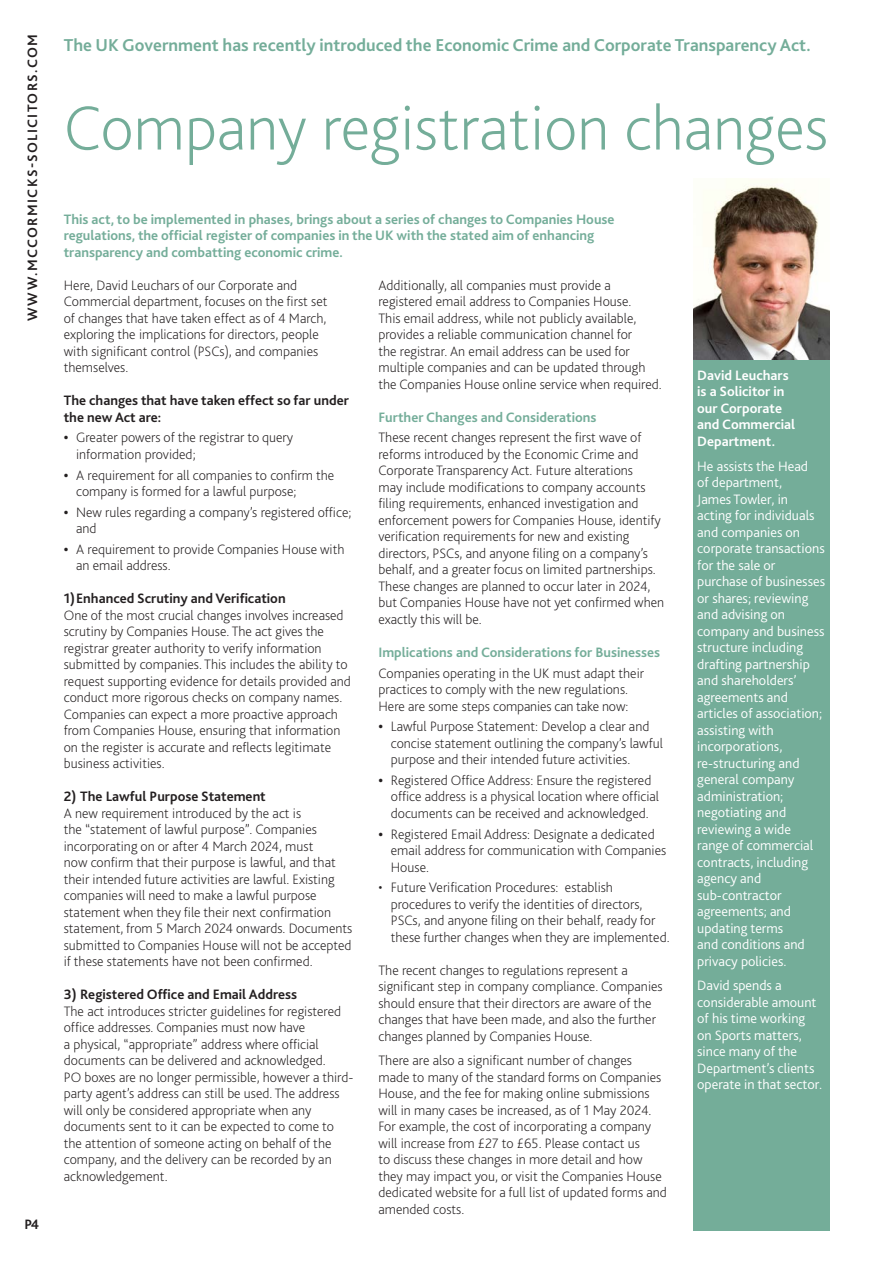
<style>
.page{position:relative;width:893px;height:1263px;background:#fff}
.page>*{position:absolute;margin:0;border:0;box-sizing:border-box;transform-origin:0 0}
.t1{font:200 65.25px "Bliss 2";color:#74ad99}
.t2{font:700 18px "Bliss 2";color:#74ad99}
.t3{font:200 14.25px/16.5px "Bliss 2";color:#231f20}
.Body_Copy{font:300 14.25px/16.5px "Bliss 2";color:#fff}
.t4{font:700 14.25px/16.5px "Bliss 2";color:#74ad99}
.t5{font:700 14.25px/16.5px "Bliss 2";color:#231f20}
.Body_Copy-2{font:700 14.25px/16.5px "Bliss 2";color:#fff}
.t6{font:700 14.25px "Bliss 2";letter-spacing:.095em;color:#231f20}
.s1{font-weight:700}
</style>
<div class="page">
<div style="left:693px;top:360px;width:136px;height:870px;background:#74ad99"></div>
<img style="left:693px;top:178px;width:136px;height:182px">
<p class="t6" style="left:24px;top:321px;width:289px;rotate:-90deg">WWW.MCCORMICKS-SOLICITORS.COM</p>
<p class="t5" style="left:25px;top:1216px;width:16px">P4</p>
<p class="t2" style="left:64px;top:33px;width:748px">The UK Government has recently introduced the Economic Crime and Corporate Transparency Act.</p>
<p class="t1" style="left:64px;top:87px;width:766px">Company registration changes</p>
<p class="t4" style="left:64px;top:211px;width:552px">This act, to be implemented in phases, brings about a series of changes to Companies House regulations, the official register of companies in the UK with the stated aim of enhancing transparency and combatting economic crime.</p>
<p class="t3" style="left:64px;top:277px;width:265px">Here, David Leuchars of our Corporate and Commercial department, focuses on the first set of changes that have taken effect as of 4 March, exploring the implications for directors, people with significant control (PSCs), and companies themselves.</p>
<p class="t5" style="left:64px;top:392px;width:287px">The changes that have taken effect so far under the new Act are:</p>
<p class="t3" style="left:76px;top:429px;width:219px;text-indent:-12px"><span class="s1">•</span> Greater powers of the registrar to query information provided;</p>
<p class="t3" style="left:76px;top:466px;width:260px;text-indent:-12px"><span class="s1">•</span> A requirement for all companies to confirm the company is formed for a lawful purpose;</p>
<p class="t3" style="left:76px;top:504px;width:277px;text-indent:-12px"><span class="s1">•</span> New rules regarding a company’s registered office; and</p>
<p class="t3" style="left:76px;top:541px;width:270px;text-indent:-12px"><span class="s1">•</span> A requirement to provide Companies House with an email address.</p>
<p class="t5" style="left:64px;top:590px;width:223px">1)Enhanced Scrutiny and Verification</p>
<p class="t3" style="left:64px;top:607px;width:289px">One of the most crucial changes involves increased scrutiny by Companies House. The act gives the registrar greater authority to verify information submitted by companies. This includes the ability to request supporting evidence for details provided and conduct more rigorous checks on company names.<br>Companies can expect a more proactive approach from Companies House, ensuring that information on the register is accurate and reflects legitimate business activities.</p>
<p class="t5" style="left:64px;top:788px;width:204px">2) The Lawful Purpose Statement</p>
<p class="t3" style="left:64px;top:805px;width:290px">A new requirement introduced by the act is<br>the “statement of lawful purpose”. Companies incorporating on or after 4 March 2024, must<br>now confirm that their purpose is lawful, and that their intended future activities are lawful. Existing companies will need to make a lawful purpose statement when they file their next confirmation statement, from 5 March 2024 onwards. Documents submitted to Companies House will not be accepted if these statements have not been confirmed.</p>
<p class="t5" style="left:64px;top:986px;width:235px">3) Registered Office and Email Address</p>
<p class="t3" style="left:64px;top:1003px;width:290px">The act introduces stricter guidelines for registered office addresses. Companies must now have<br>a physical, “appropriate” address where official documents can be delivered and acknowledged.<br>PO boxes are no longer permissible, however a third&shy;party agent’s address can still be used. The address will only be considered appropriate when any documents sent to it can be expected to come to the attention of someone acting on behalf of the company, and the delivery can be recorded by an acknowledgement.</p>
<p class="t3" style="left:378px;top:277px;width:285px">Additionally, all companies must provide a registered email address to Companies House.<br>This email address, while not publicly available, provides a reliable communication channel for<br>the registrar. An email address can be used for multiple companies and can be updated through the Companies House online service when required.</p>
<p class="t4" style="left:378px;top:409px;width:220px">Further Changes and Considerations</p>
<p class="t3" style="left:378px;top:429px;width:287px">These recent changes represent the first wave of reforms introduced by the Economic Crime and Corporate Transparency Act. Future alterations<br>may include modifications to company accounts filing requirements, enhanced investigation and enforcement powers for Companies House, identify verification requirements for new and existing directors, PSCs, and anyone filing on a company’s behalf, and a greater focus on limited partnerships.<br>These changes are planned to occur later in 2024, but Companies House have not yet confirmed when exactly this will be.</p>
<p class="t4" style="left:378px;top:644px;width:283px">Implications and Considerations for Businesses</p>
<p class="t3" style="left:378px;top:664px;width:267px">Companies operating in the UK must adapt their practices to comply with the new regulations.<br>Here are some steps companies can take now:</p>
<p class="t3" style="left:391px;top:718px;width:274px;text-indent:-12px"><span class="s1">•</span> Lawful Purpose Statement: Develop a clear and concise statement outlining the company’s lawful purpose and their intended future activities.</p>
<p class="t3" style="left:391px;top:772px;width:270px;text-indent:-12px"><span class="s1">•</span> Registered Office Address: Ensure the registered office address is a physical location where official documents can be received and acknowledged.</p>
<p class="t3" style="left:391px;top:825px;width:277px;text-indent:-12px"><span class="s1">•</span> Registered Email Address: Designate a dedicated email address for communication with Companies<br>House.</p>
<p class="t3" style="left:391px;top:879px;width:280px;text-indent:-12px">• Future Verification Procedures: establish procedures to verify the identities of directors, PSCs, and anyone filing on their behalf, ready for these further changes when they are implemented.</p>
<p class="t3" style="left:378px;top:961px;width:286px">The recent changes to regulations represent a significant step in company compliance. Companies should ensure that their directors are aware of the changes that have been made, and also the further changes planned by Companies House.</p>
<p class="t3" style="left:378px;top:1052px;width:290px">There are also a significant number of changes<br>made to many of the standard forms on Companies House, and the fee for making online submissions will in many cases be increased, as of 1 May 2024.<br>For example, the cost of incorporating a company will increase from £27 to £65. Please contact us<br>to discuss these changes in more detail and how they may impact you, or visit the Companies House dedicated website for a full list of updated forms and amended costs.</p>
<p class="Body_Copy-2" style="left:697px;top:367px;width:100px">David Leuchars is a Solicitor in our Corporate and Commercial<br>Department.</p>
<p class="Body_Copy" style="left:697px;top:457px;width:129px">He assists the Head<br>of department,<br>James Towler, in acting for individuals and companies on corporate transactions for the sale or purchase of businesses or shares; reviewing and advising on company and business structure including drafting partnership and shareholders’ agreements and articles of association; assisting with incorporations, re-structuring and general company administration; negotiating and reviewing a wide range of commercial contracts, including agency and sub-contractor agreements; and updating terms<br>and conditions and privacy policies.</p>
<p class="Body_Copy" style="left:697px;top:977px;width:126px">David spends a considerable amount of his time working on Sports matters, since many of the<br>Department’s clients operate in that sector.</p>
</div>
